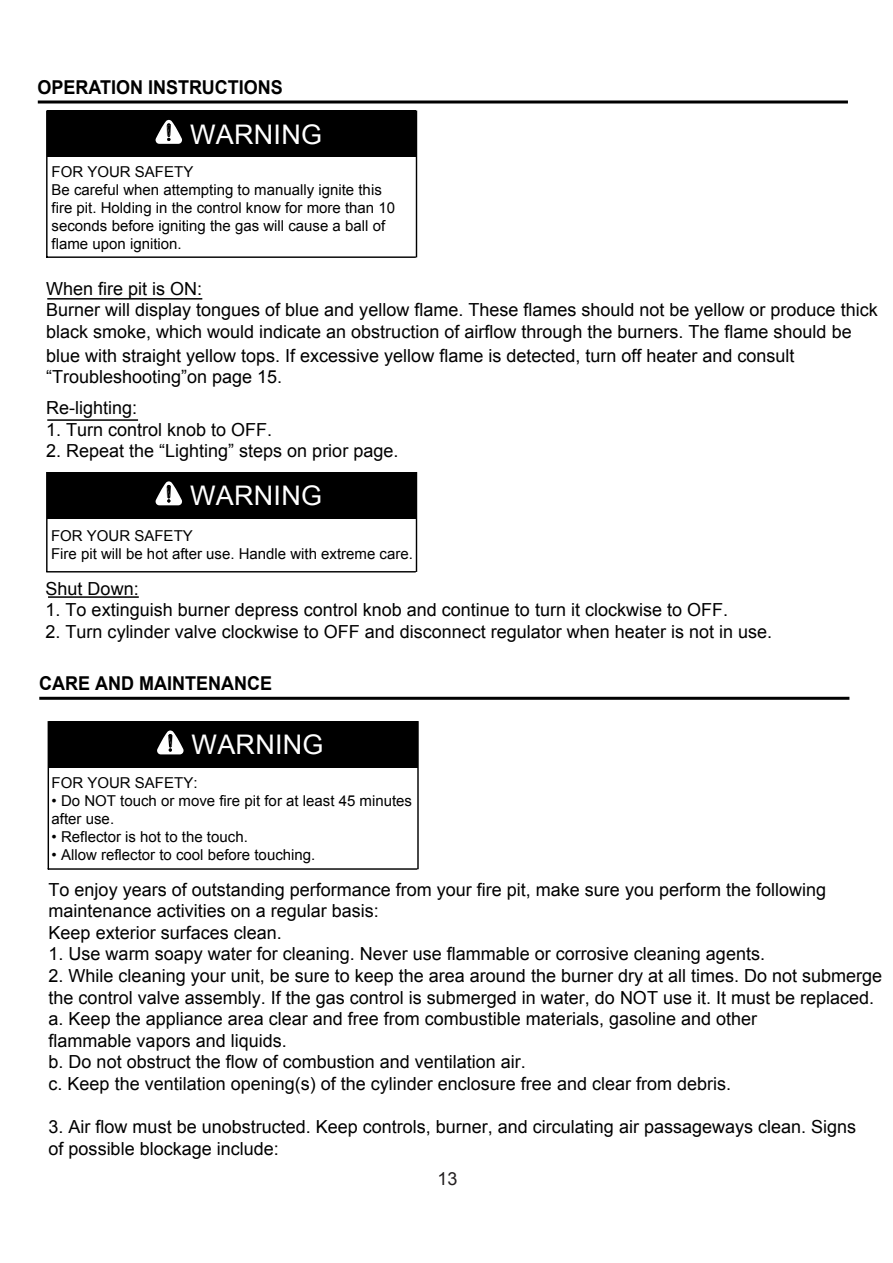
<style>
.page{position:relative;width:893px;height:1263px;background:#fff}
.page>*{position:absolute;margin:0;border:0;box-sizing:border-box;transform-origin:0 0}
.t1{font:27px "Arial";letter-spacing:.01em;color:#fff}
.t2{font:700 19.05px "Arial";color:#000;scale:.94 1}
.t3{font:18px/21.6px "Arial";color:#000}
.t4{font:18px "Arial";color:#231f20}
.t5{font:15px/18px "Arial";color:#000}
</style>
<div class="page">
<hr style="left:38px;top:101px;width:810px;height:3px;background:#000">
<div style="left:48px;top:110px;width:7px;height:47px;background:#000"></div>
<div style="left:408px;top:110px;width:8px;height:47px;background:#000"></div>
<div style="left:55px;top:110px;width:353px;height:47px;background:#000"></div>
<svg style="left:156px;top:120px;width:26px;height:24px"></svg>
<hr style="left:46px;top:110px;width:2px;height:47px;background:#000">
<hr style="left:416px;top:110px;width:1px;height:47px;background:#000">
<hr style="left:46px;top:157px;width:2px;height:100px;background:#000">
<hr style="left:416px;top:157px;width:1px;height:100px;background:#000">
<hr style="left:46px;top:256px;width:370px;height:2px;background:#000">
<div style="left:48px;top:472px;width:7px;height:47px;background:#000"></div>
<div style="left:408px;top:472px;width:8px;height:47px;background:#000"></div>
<div style="left:55px;top:472px;width:353px;height:47px;background:#000"></div>
<svg style="left:156px;top:481px;width:26px;height:24px"></svg>
<hr style="left:46px;top:472px;width:2px;height:47px;background:#000">
<hr style="left:416px;top:472px;width:1px;height:47px;background:#000">
<hr style="left:46px;top:519px;width:2px;height:53px;background:#000">
<hr style="left:416px;top:519px;width:1px;height:53px;background:#000">
<hr style="left:46px;top:571px;width:370px;height:2px;background:#000">
<hr style="left:47px;top:298px;width:155px;height:2px;background:#000">
<hr style="left:47px;top:419px;width:91px;height:2px;background:#000">
<hr style="left:48px;top:596px;width:91px;height:2px;background:#000">
<hr style="left:39px;top:697px;width:810px;height:3px;background:#000">
<div style="left:49px;top:721px;width:7px;height:47px;background:#000"></div>
<div style="left:410px;top:721px;width:7px;height:47px;background:#000"></div>
<div style="left:56px;top:721px;width:354px;height:47px;background:#000"></div>
<svg style="left:157px;top:730px;width:27px;height:24px"></svg>
<hr style="left:48px;top:721px;width:1px;height:47px;background:#000">
<hr style="left:417px;top:721px;width:2px;height:47px;background:#000">
<hr style="left:48px;top:768px;width:1px;height:101px;background:#000">
<hr style="left:417px;top:768px;width:2px;height:101px;background:#000">
<hr style="left:48px;top:868px;width:369px;height:2px;background:#000">
<p class="t2" style="left:38px;top:74px;width:262px">OPERATION INSTRUCTIONS</p>
<p class="t1" style="left:190px;top:117px;width:133px">WARNING</p>
<p class="t5" style="left:52px;top:163px;width:345px">FOR YOUR SAFETY<br>Be careful when attempting to manually ignite this fire pit. Holding in the control know for more than 10 seconds before igniting the gas will cause a ball of flame upon ignition.</p>
<p class="t3" style="left:46px;top:278px;width:833px">When fire pit is ON:<br>Burner will display tongues of blue and yellow flame. These flames should not be yellow or produce thick black smoke, which would indicate an obstruction of airflow through the burners. The flame should be</p>
<p class="t3" style="left:46px;top:345px;width:750px">blue with straight yellow tops. If excessive yellow flame is detected, turn off heater and consult “Troubleshooting”on page 15.</p>
<p class="t3" style="left:46px;top:397px;width:93px">Re-lighting:</p>
<p class="t3" style="left:46px;top:419px;width:228px">1. Turn control knob to OFF.</p>
<p class="t3" style="left:46px;top:440px;width:354px">2. Repeat the “Lighting” steps on prior page.</p>
<p class="t1" style="left:190px;top:478px;width:133px">WARNING</p>
<p class="t5" style="left:51px;top:527px;width:363px">FOR YOUR SAFETY<br>Fire pit will be hot after use. Handle with extreme care.</p>
<p class="t3" style="left:46px;top:578px;width:95px">Shut Down:</p>
<p class="t3" style="left:46px;top:599px;width:684px">1. To extinguish burner depress control knob and continue to turn it clockwise to OFF.</p>
<p class="t3" style="left:46px;top:621px;width:728px">2. Turn cylinder valve clockwise to OFF and disconnect regulator when heater is not in use.</p>
<p class="t2" style="left:39px;top:671px;width:249px">CARE AND MAINTENANCE</p>
<p class="t1" style="left:192px;top:727px;width:133px">WARNING</p>
<p class="t5" style="left:52px;top:773px;width:147px">FOR YOUR SAFETY:</p>
<p class="t5" style="left:52px;top:791px;width:362px">• Do NOT touch or move fire pit for at least 45 minutes after use.</p>
<p class="t5" style="left:52px;top:827px;width:198px">• Reflector is hot to the touch.</p>
<p class="t5" style="left:52px;top:845px;width:265px">• Allow reflector to cool before touching.</p>
<p class="t3" style="left:49px;top:879px;width:779px">To enjoy years of outstanding performance from your fire pit, make sure you perform the following maintenance activities on a regular basis:<br>Keep exterior surfaces clean.</p>
<p class="t3" style="left:49px;top:943px;width:718px">1. Use warm soapy water for cleaning. Never use flammable or corrosive cleaning agents.</p>
<p class="t3" style="left:49px;top:965px;width:835px">2. While cleaning your unit, be sure to keep the area around the burner dry at all times. Do not submerge the control valve assembly. If the gas control is submerged in water, do NOT use it. It must be replaced. a. Keep the appliance area clear and free from combustible materials, gasoline and other<br>flammable vapors and liquids.<br>b. Do not obstruct the flow of combustion and ventilation air.<br>c. Keep the ventilation opening(s) of the cylinder enclosure free and clear from debris.</p>
<p class="t3" style="left:49px;top:1116px;width:809px">3. Air flow must be unobstructed. Keep controls, burner, and circulating air passageways clean. Signs of possible blockage include:</p>
<p class="t4" style="left:437px;top:1167px;width:22px">13</p>
</div>
